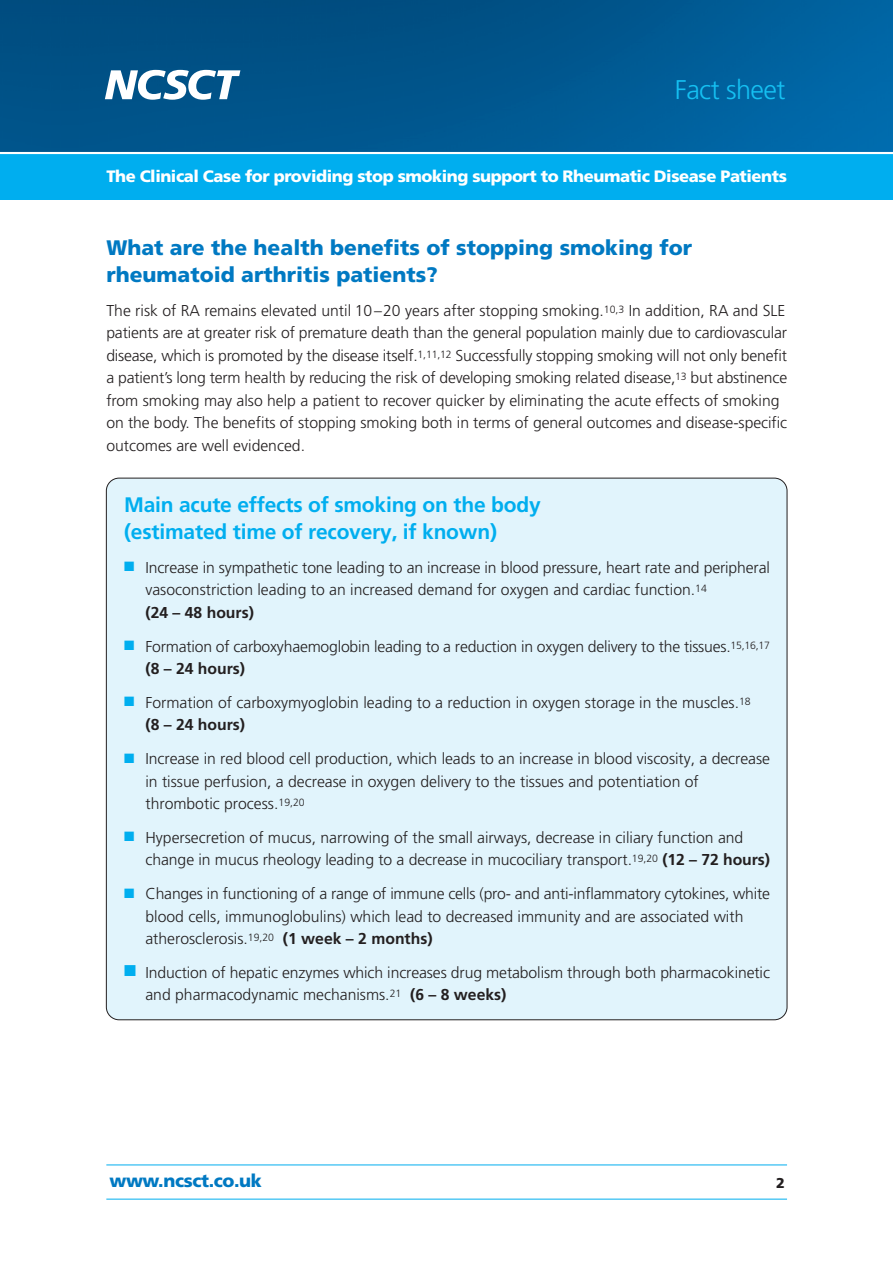
<style>
.page{position:relative;width:893px;height:1263px;background:#fff}
.page>*{position:absolute;margin:0;border:0;box-sizing:border-box;transform-origin:0 0}
.t1{font:300 27px "Frutiger";letter-spacing:-.02em;color:#15c0f2}
.t2{font:900 21px/27px "Frutiger";color:#0079c2}
.t3{font:700 21px/27px "Frutiger";letter-spacing:-.01em;color:#00aeef}
.t4{font:900 18px "Frutiger";letter-spacing:-.02em;color:#0079c2}
.t5{font:900 16.5px "Frutiger";letter-spacing:-.025em;color:#fff}
.t6{font:300 15.75px/22.5px "Frutiger";letter-spacing:-.005em;color:#231f20}
.t7{font:900 14.25px "Frutiger";color:#231f20}
.s1{color:#00aeef}
.s2{font-weight:700}
</style>
<div class="page">
<div style="left:0;top:0;width:892px;height:200px;background:#00aeef"></div>
<hr style="left:106px;top:1165px;width:681px;height:1px;background:#00aeef">
<hr style="left:106px;top:1199px;width:681px;height:1px;background:#00aeef">
<div style="left:106px;top:478px;width:681px;height:542px;background:#e1f4fc;border-radius:13px"></div>
<img style="left:0;top:0;width:892px;height:152px">
<svg style="left:105px;top:70px;width:135px;height:30px;background:#7ea7c2"></svg>
<hr style="left:0;top:152px;width:892px;height:2px;background:#fff">
<h1 class="t1" style="left:675px;top:79px;width:112px">Fact sheet</h1>
<p class="t5" style="left:106px;top:170px;width:682px">The Clinical Case for providing stop smoking support to Rheumatic Disease Patients</p>
<h2 class="t2" style="left:106px;top:236px;width:587px">What are the health benefits of stopping smoking for rheumatoid arthritis patients?</h2>
<p class="t6" style="left:106px;top:300px;width:682px">The risk of RA remains elevated until 10–20 years after stopping smoking.<sup>10,3</sup> In addition, RA and SLE patients are at greater risk of premature death than the general population mainly due to cardiovascular disease, which is promoted by the disease itself.<sup>1,11,12</sup> Successfully stopping smoking will not only benefit a patient’s long term health by reducing the risk of developing smoking related disease,<sup>13</sup> but abstinence from smoking may also help a patient to recover quicker by eliminating the acute effects of smoking on the body. The benefits of stopping smoking both in terms of general outcomes and disease-specific outcomes are well evidenced.</p>
<h2 class="t3" style="left:124px;top:493px;width:418px">Main acute effects of smoking on the body (estimated time of recovery, if known)</h2>
<p class="t6" style="left:145px;top:557px;width:626px;text-indent:-21px"><span class="s1">■</span> Increase in sympathetic tone leading to an increase in blood pressure, heart rate and peripheral vasoconstriction leading to an increased demand for oxygen and cardiac function.<sup>14<br></sup><span class="s2">(24 – 48 hours)</span></p>
<p class="t6" style="left:145px;top:636px;width:626px;text-indent:-21px"><span class="s1">■</span> Formation of carboxyhaemoglobin leading to a reduction in oxygen delivery to the tissues.<sup>15,16,17 </sup><span class="s2">(8 – 24 hours)</span></p>
<p class="t6" style="left:145px;top:692px;width:606px;text-indent:-21px"><span class="s1">■</span> Formation of carboxymyoglobin leading to a reduction in oxygen storage in the muscles.<sup>18 </sup><span class="s2">(8 – 24 hours)</span></p>
<p class="t6" style="left:145px;top:749px;width:626px;text-indent:-21px"><span class="s1">■</span> Increase in red blood cell production, which leads to an increase in blood viscosity, a decrease in tissue perfusion, a decrease in oxygen delivery to the tissues and potentiation of thrombotic process.<sup>19,20</sup></p>
<p class="t6" style="left:145px;top:827px;width:626px;text-indent:-21px"><span class="s1">■</span> Hypersecretion of mucus, narrowing of the small airways, decrease in ciliary function and change in mucus rheology leading to a decrease in mucociliary transport.<sup>19,20</sup> <span class="s2">(12 – 72 hours)</span></p>
<p class="t6" style="left:145px;top:884px;width:626px;text-indent:-21px"><span class="s1">■</span> Changes in functioning of a range of immune cells (pro- and anti-inflammatory cytokines, white blood cells, immunoglobulins) which lead to decreased immunity and are associated with atherosclerosis.<sup>19,20</sup> <span class="s2">(1 week – 2 months)</span></p>
<p class="t6" style="left:145px;top:962px;width:626px;text-indent:-21px"><span class="s1">■</span> Induction of hepatic enzymes which increases drug metabolism through both pharmacokinetic and pharmacodynamic mechanisms.<sup>21</sup> <span class="s2">(6 – 8 weeks)</span></p>
<p class="t4" style="left:109px;top:1174px;width:154px">www.ncsct.co.uk</p>
<p class="t7" style="left:776px;top:1177px;width:10px">2</p>
</div>
